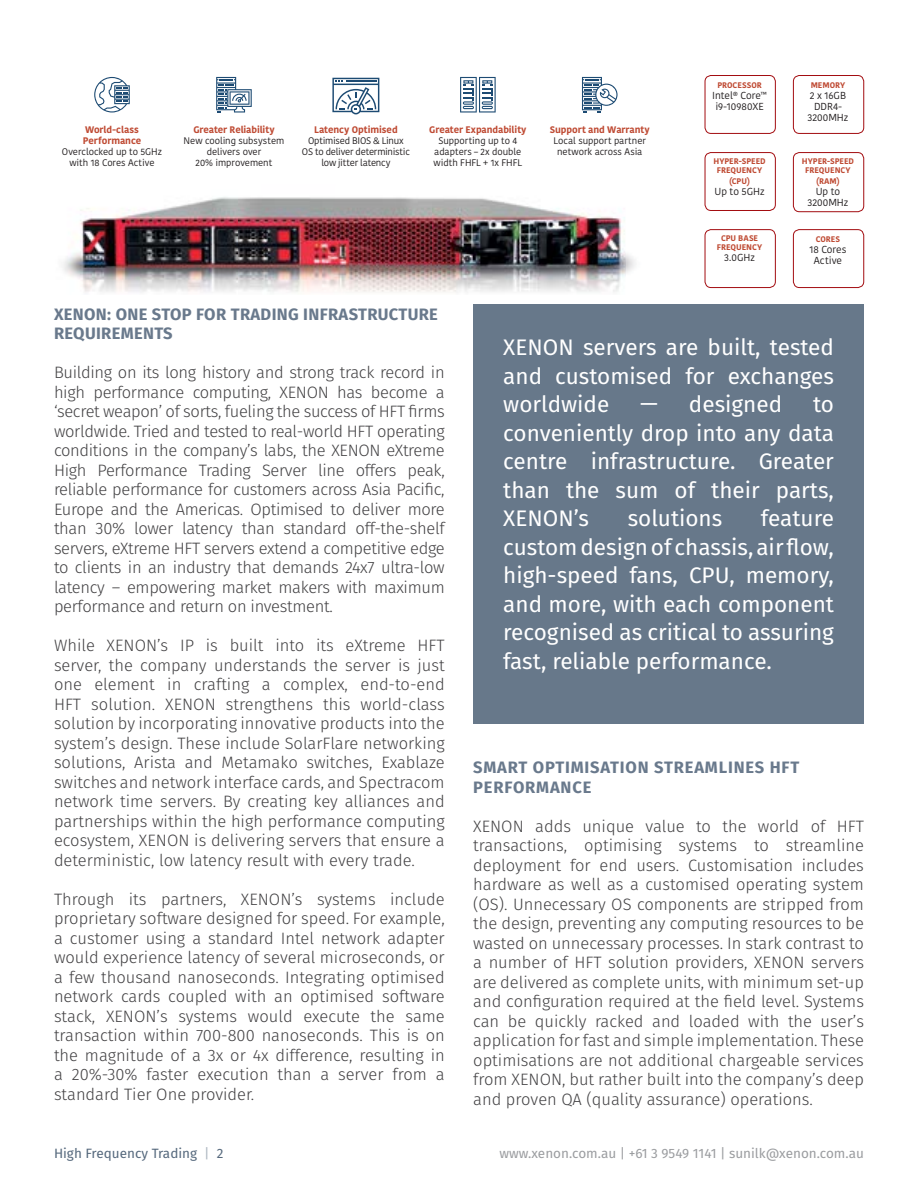
<style>
.page{position:relative;width:918px;height:1188px;background:#fff}
.page>*{position:absolute;margin:0;border:0;box-sizing:border-box;transform-origin:0 0}
.t1{font:22.5px/28.5px "Fira Sans";color:#fff;text-align:justify}
.t2{font:300 16.5px/19.5px "Fira Sans";color:#414042;text-align:justify}
.t3{font:700 16.5px/19.5px "Fira Sans";letter-spacing:.02em;color:#69798c}
.t4{font:700 16.5px/19.5px "Fira Sans";letter-spacing:.05em;color:#69798c}
.t5{font:13.5px "Fira Sans";color:#9b9da0}
.t6{font:13.5px "Fira Sans";color:#56697d}
.t7{font:10.2px/11.1px "Kohinoor Telugu";letter-spacing:-.005em;color:#231f20;text-align:center}
.t8{font:9.6px/11.1px "Kohinoor Telugu";letter-spacing:-.005em;color:#231f20;text-align:center}
.t9{font:700 9.6px/11.1px "Kohinoor Telugu";letter-spacing:-.005em;color:#bf4b34}
.t10{font:9.6px/11.1px "Kohinoor Telugu";letter-spacing:-.025em;color:#231f20;text-align:center}
.t11{font:700 8.1px/9.1px "Kohinoor Telugu";letter-spacing:-.005em;color:#bf4b34;text-align:center}
.s1{color:#acb6c0}
</style>
<div class="page">
<div style="left:473px;top:304px;width:391px;height:420px;background:#67788a"></div>
<img style="left:63px;top:197px;width:573px;height:96px">
<div style="left:705px;top:229px;width:71px;height:59px;border:1px solid #a30d11;border-radius:6px"></div>
<div style="left:793px;top:75px;width:71px;height:59px;border:1px solid #a30d11;border-radius:6px"></div>
<div style="left:705px;top:152px;width:71px;height:59px;border:1px solid #a30d11;border-radius:6px"></div>
<div style="left:705px;top:75px;width:71px;height:59px;border:1px solid #a30d11;border-radius:6px"></div>
<div style="left:793px;top:229px;width:71px;height:59px;border:1px solid #a30d11;border-radius:6px"></div>
<div style="left:793px;top:152px;width:71px;height:60px;border:1px solid #a30d11;border-radius:6px"></div>
<svg style="left:460px;top:77px;width:36px;height:36px"></svg>
<svg style="left:94px;top:77px;width:36px;height:36px"></svg>
<svg style="left:332px;top:78px;width:47px;height:36px"></svg>
<svg style="left:216px;top:77px;width:36px;height:36px"></svg>
<svg style="left:582px;top:77px;width:36px;height:36px"></svg>
<p class="t9" style="left:83px;top:124px;width:60px">World-class<br>Performance</p>
<p class="t8" style="left:62px;top:146px;width:102px">Overclocked up to 5GHz with 18 Cores Active</p>
<p class="t9" style="left:193px;top:124px;width:83px">Greater Reliability</p>
<p class="t8" style="left:184px;top:135px;width:102px">New cooling subsystem delivers over<br>20% improvement</p>
<p class="t9" style="left:314px;top:124px;width:85px">Latency Optimised</p>
<p class="t10" style="left:302px;top:135px;width:109px">Optimised BIOS &amp; Linux<br>OS to deliver deterministic low jitter latency</p>
<p class="t9" style="left:429px;top:124px;width:99px">Greater Expandability</p>
<p class="t8" style="left:434px;top:135px;width:90px">Supporting up to 4 adapters – 2x double width FHFL + 1x FHFL</p>
<p class="t9" style="left:550px;top:124px;width:102px">Support and Warranty</p>
<p class="t8" style="left:554px;top:135px;width:94px">Local support partner network across Asia</p>
<p class="t11" style="left:717px;top:81px;width:46px">PROCESSOR</p>
<p class="t7" style="left:712px;top:90px;width:56px">Intel® Core™ i9-10980XE</p>
<p class="t11" style="left:811px;top:81px;width:36px">MEMORY</p>
<p class="t7" style="left:808px;top:90px;width:42px">2 x 16GB<br>DDR4-<br>3200MHz</p>
<p class="t11" style="left:713px;top:156px;width:54px">HYPER-SPEED<br>FREQUENCY</p>
<p class="t11" style="left:729px;top:177px;width:22px">(CPU)</p>
<p class="t7" style="left:715px;top:186px;width:52px">Up to 5GHz</p>
<p class="t11" style="left:802px;top:156px;width:54px">HYPER-SPEED<br>FREQUENCY</p>
<p class="t11" style="left:816px;top:177px;width:25px">(RAM)</p>
<p class="t7" style="left:808px;top:186px;width:42px">Up to<br>3200MHz</p>
<p class="t11" style="left:717px;top:233px;width:47px">CPU BASE<br>FREQUENCY</p>
<p class="t7" style="left:724px;top:252px;width:32px">3.0GHz</p>
<p class="t11" style="left:816px;top:235px;width:26px">CORES</p>
<p class="t7" style="left:809px;top:244px;width:39px">18 Cores<br>Active</p>
<p class="t3" style="left:54px;top:303px;width:385px">XENON: ONE STOP FOR TRADING INFRASTRUCTURE<br>REQUIREMENTS</p>
<p class="t2" style="left:54px;top:363px;width:392px">Building on its long history and strong track record in high performance computing, XENON has become a ‘secret weapon’ of sorts, fueling the success of HFT firms worldwide. Tried and tested to real-world HFT operating conditions in the company’s labs, the XENON eXtreme High Performance Trading Server line offers peak, reliable performance for customers across Asia Pacific, Europe and the Americas. Optimised to deliver more than 30% lower latency than standard off-the-shelf servers, eXtreme HFT servers extend a competitive edge to clients in an industry that demands 24x7 ultra-low latency – empowering market makers with maximum performance and return on investment.</p>
<p class="t2" style="left:54px;top:636px;width:392px">While XENON’s IP is built into its eXtreme HFT server, the company understands the server is just one element in crafting a complex, end-to-end HFT solution. XENON strengthens this world-class solution by incorporating innovative products into the system’s design. These include SolarFlare networking solutions, Arista and Metamako switches, Exablaze switches and network interface cards, and Spectracom network time servers. By creating key alliances and partnerships within the high performance computing ecosystem, XENON is delivering servers that ensure a deterministic, low latency result with every trade.</p>
<p class="t2" style="left:54px;top:889px;width:392px">Through its partners, XENON’s systems include proprietary software designed for speed. For example, a customer using a standard Intel network adapter would experience latency of several microseconds, or a few thousand nanoseconds. Integrating optimised network cards coupled with an optimised software stack, XENON’s systems would execute the same transaction within 700-800 nanoseconds. This is on the magnitude of a 3x or 4x difference, resulting in a 20%-30% faster execution than a server from a standard Tier One provider.</p>
<h1 class="t1" style="left:503px;top:333px;width:332px">XENON servers are built, tested and customised for exchanges worldwide</h1>
<h1 class="t1" style="left:640px;top:390px;width:143px">— designed</h1>
<h1 class="t1" style="left:503px;top:390px;width:332px;text-indent:310px">to conveniently drop into any data centre infrastructure. Greater than the sum of their parts, XENON’s</h1>
<h1 class="t1" style="left:628px;top:504px;width:96px">solutions</h1>
<h1 class="t1" style="left:503px;top:504px;width:332px;text-indent:258px">feature custom design of chassis, air flow, high-speed fans, CPU, memory, and more, with each component recognised as critical to assuring fast, reliable performance.</h1>
<p class="t4" style="left:473px;top:757px;width:328px">SMART OPTIMISATION STREAMLINES HFT<br>PERFORMANCE</p>
<p class="t2" style="left:473px;top:816px;width:392px">XENON adds unique value to the world of HFT transactions, optimising systems to streamline deployment for end users. Customisation includes hardware as well as a customised operating system (OS). Unnecessary OS components are stripped from the design, preventing any computing resources to be wasted on unnecessary processes. In stark contrast to a number of HFT solution providers, XENON servers are delivered as complete units, with minimum set-up and configuration required at the field level. Systems can be quickly racked and loaded with the user’s application for fast and simple implementation. These optimisations are not additional chargeable services from XENON, but rather built into the company’s deep and proven QA (quality assurance) operations.</p>
<p class="t6" style="left:54px;top:1143px;width:171px">High Frequency Trading <span class="s1">|</span> 2</p>
<p class="t5" style="left:500px;top:1143px;width:366px">www.xenon.com.au | +61 3 9549 1141 | sunilk@xenon.com.au</p>
</div>
